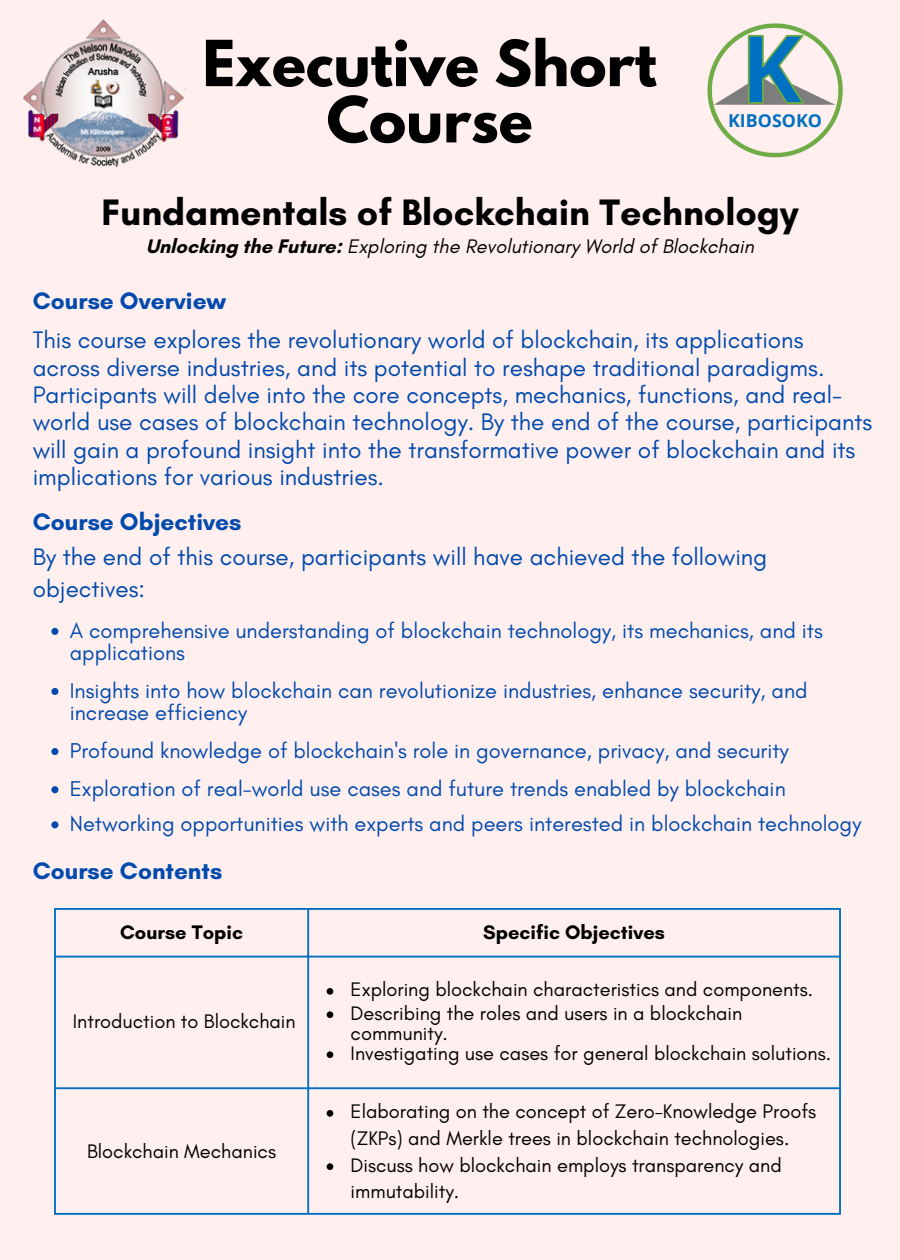
<style>
.page{position:relative;width:900px;height:1260px;background:#ffefef}
.page>*{position:absolute;margin:0;border:0;box-sizing:border-box;transform-origin:0 0}
.t1{font:700 56.25px/56.2px "League Spartan";color:#000;text-align:center}
.t2{font:700 37.5px "Glacial Indifference";color:#000}
.t3{font:24.25px/27.2px "Glacial Indifference";color:#004aad}
.t4{font:700 24.25px "Glacial Indifference";color:#004aad}
.t5{font:21.75px/21.8px "Glacial Indifference";color:#004aad}
.t6{font:20px/26.8px "Glacial Indifference";color:#000}
.t7{font:italic 20px "Glacial Indifference";color:#000}
.t8{font:700 20px "Glacial Indifference";color:#000}
.t9{font:700 17.75px "Open Sans";color:#0170c0}
.s1{font-weight:700;font-style:normal}
</style>
<div class="page">
<img style="left:707px;top:23px;width:136px;height:135px">
<img style="left:23px;top:19px;width:163px;height:148px">
<svg style="left:51px;top:628px;width:7px;height:7px"></svg>
<svg style="left:51px;top:688px;width:7px;height:7px"></svg>
<svg style="left:51px;top:748px;width:7px;height:7px"></svg>
<svg style="left:51px;top:786px;width:7px;height:7px"></svg>
<svg style="left:51px;top:821px;width:7px;height:7px"></svg>
<svg style="left:327px;top:988px;width:6px;height:7px"></svg>
<svg style="left:327px;top:1011px;width:6px;height:7px"></svg>
<svg style="left:327px;top:1051px;width:6px;height:7px"></svg>
<svg style="left:327px;top:1110px;width:6px;height:7px"></svg>
<svg style="left:327px;top:1163px;width:6px;height:7px"></svg>
<hr style="left:54px;top:910px;width:2px;height:303px;background:#0170c0">
<hr style="left:307px;top:910px;width:2px;height:303px;background:#0170c0">
<hr style="left:839px;top:910px;width:2px;height:303px;background:#0170c0">
<hr style="left:54px;top:908px;width:787px;height:2px;background:#0170c0">
<hr style="left:54px;top:956px;width:787px;height:2px;background:#0170c0">
<hr style="left:54px;top:1087px;width:787px;height:2px;background:#0170c0">
<hr style="left:54px;top:1213px;width:787px;height:2px;background:#0170c0">
<p class="t1" style="left:203px;top:43px;width:456px">Executive Short<br>Course</p>
<p class="t9" style="left:728px;top:108px;width:95px">KIBOSOKO</p>
<p class="t2" style="left:101px;top:190px;width:699px">Fundamentals of Blockchain Technology</p>
<p class="t7" style="left:146px;top:234px;width:609px"><span class="s1">Unlocking the Future:</span> Exploring the Revolutionary World of Blockchain</p>
<p class="t4" style="left:33px;top:286px;width:195px">Course Overview</p>
<p class="t3" style="left:33px;top:326px;width:841px">This course explores the revolutionary world of blockchain, its applications across diverse industries, and its potential to reshape traditional paradigms.<br>Participants will delve into the core concepts, mechanics, functions, and real&shy;world use cases of blockchain technology. By the end of the course, participants will gain a profound insight into the transformative power of blockchain and its implications for various industries.</p>
<p class="t4" style="left:33px;top:507px;width:210px">Course Objectives</p>
<p class="t3" style="left:33px;top:541px;width:736px;line-height:31.2px">By the end of this course, participants will have achieved the following objectives:</p>
<p class="t5" style="left:70px;top:620px;width:754px">A comprehensive understanding of blockchain technology, its mechanics, and its applications</p>
<p class="t5" style="left:70px;top:680px;width:739px">Insights into how blockchain can revolutionize industries, enhance security, and increase efficiency</p>
<p class="t5" style="left:70px;top:740px;width:721px">Profound knowledge of blockchain's role in governance, privacy, and security</p>
<p class="t5" style="left:70px;top:778px;width:717px">Exploration of real-world use cases and future trends enabled by blockchain</p>
<p class="t5" style="left:70px;top:813px;width:793px">Networking opportunities with experts and peers interested in blockchain technology</p>
<p class="t4" style="left:33px;top:856px;width:191px">Course Contents</p>
<p class="t8" style="left:120px;top:920px;width:125px">Course Topic</p>
<p class="t8" style="left:483px;top:920px;width:183px">Specific Objectives</p>
<p class="t6" style="left:73px;top:1008px;width:224px">Introduction to Blockchain</p>
<p class="t6" style="left:87px;top:1138px;width:190px">Blockchain Mechanics</p>
<p class="t6" style="left:351px;top:976px;width:464px">Exploring blockchain characteristics and components.</p>
<p class="t6" style="left:351px;top:1003px;width:393px;line-height:20px">Describing the roles and users in a blockchain community.</p>
<p class="t6" style="left:351px;top:1039px;width:482px">Investigating use cases for general blockchain solutions.</p>
<p class="t6" style="left:351px;top:1098px;width:467px">Elaborating on the concept of Zero-Knowledge Proofs (ZKPs) and Merkle trees in blockchain technologies.</p>
<p class="t6" style="left:351px;top:1151px;width:433px">Discuss how blockchain employs transparency and immutability.</p>
</div>
